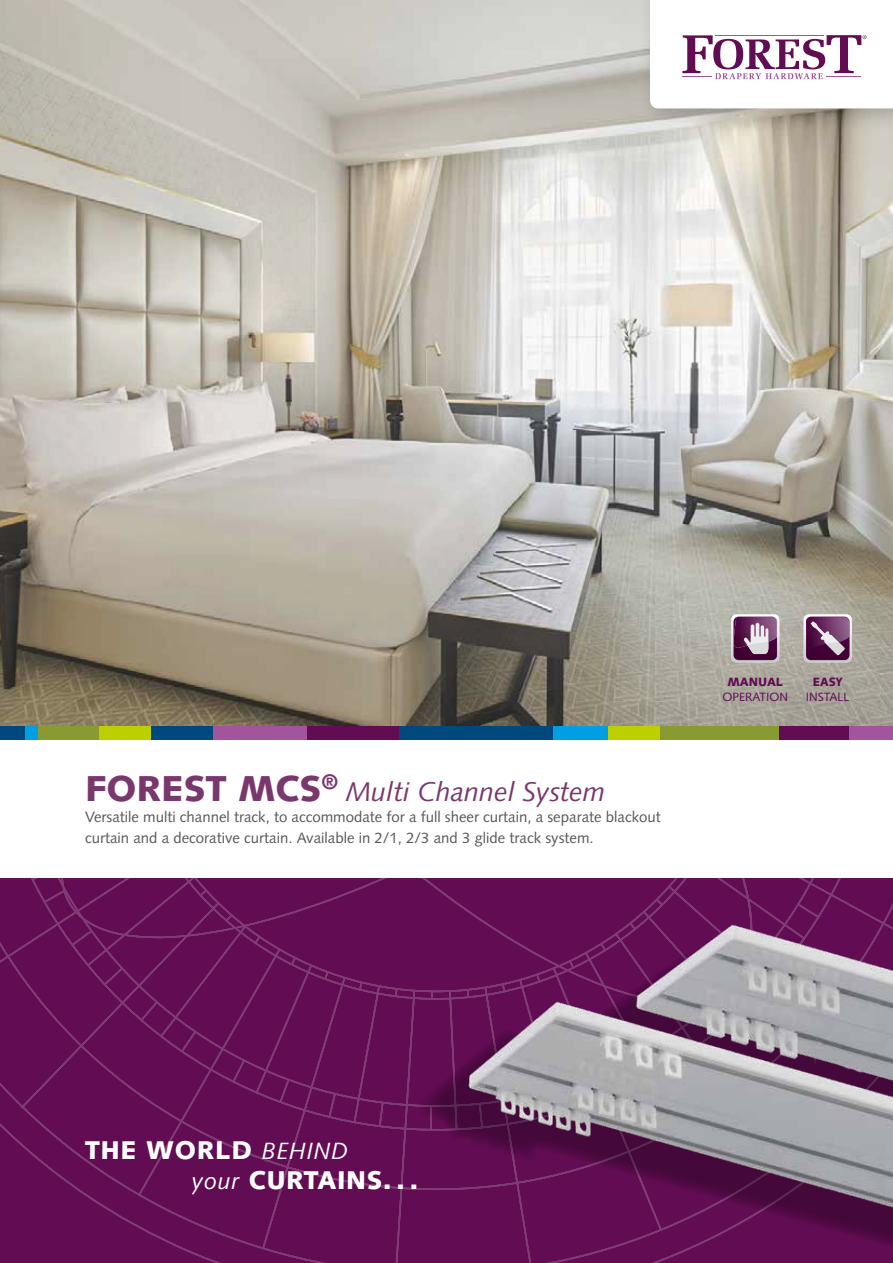
<style>
.page{position:relative;width:893px;height:1263px;background:#fff}
.page>*{position:absolute;margin:0;border:0;box-sizing:border-box;transform-origin:0 0}
.t1{font:italic 27px "Syntax";color:#79376d}
.t2{font:900 25.65px/29.8px "Syntax";letter-spacing:.025em;color:#fff}
.t3{font:15px/21px "Syntax";color:#575756}
.t4{font:12px "Syntax";color:#610c53}
.t5{font:900 12px "Syntax";color:#610c53}
.t6{font:900 12px "Syntax";color:#610c53;scale:.96 1}
.s1{font-weight:900;font-style:normal;font-size:36px}
.s2{font-weight:400;font-style:italic;font-size:23.55px}
</style>
<div class="page">
<img style="left:0;top:0;width:893px;height:727px">
<div style="left:0;top:878px;width:893px;height:385px;background:#610c53"></div>
<div style="left:637px;top:0;width:256px;height:133px;background:#000;opacity:.2"></div>
<svg style="left:650px;top:0;width:243px;height:108px"></svg>
<div style="left:212px;top:727px;width:95px;height:13px;background:#a2559d"></div>
<div style="left:845px;top:727px;width:48px;height:13px;background:#a2559d"></div>
<div style="left:25px;top:727px;width:14px;height:13px;background:#009fe3"></div>
<div style="left:552px;top:727px;width:56px;height:13px;background:#009fe3"></div>
<div style="left:151px;top:727px;width:61px;height:13px;background:#00497f"></div>
<div style="left:399px;top:727px;width:154px;height:13px;background:#00497f"></div>
<div style="left:0;top:727px;width:25px;height:13px;background:#00497f"></div>
<div style="left:307px;top:727px;width:92px;height:13px;background:#610c53"></div>
<div style="left:778px;top:727px;width:70px;height:13px;background:#610c53"></div>
<div style="left:39px;top:727px;width:60px;height:13px;background:#899a32"></div>
<div style="left:659px;top:727px;width:119px;height:13px;background:#899a32"></div>
<div style="left:99px;top:727px;width:52px;height:13px;background:#bccf00"></div>
<div style="left:608px;top:727px;width:52px;height:13px;background:#bccf00"></div>
<svg style="left:731px;top:614px;width:48px;height:48px;background:#926d8b"></svg>
<div style="left:418px;top:1029px;width:475px;height:234px;background:#610c53"></div>
<img style="left:444px;top:904px;width:449px;height:341px">
<svg style="left:804px;top:614px;width:48px;height:48px;background:#875c7f"></svg>
<h1 class="t1" style="left:85px;top:776px;width:522px"><span class="s1">FOREST MCS</span><sup>®</sup> Multi Channel System</h1>
<p class="t3" style="left:85px;top:806px;width:577px">Versatile multi channel track, to accommodate for a full sheer curtain, a separate blackout curtain and a decorative curtain. Available in 2/1, 2/3 and 3 glide track system.</p>
<p class="t5" style="left:727px;top:674px;width:57px">MANUAL</p>
<p class="t4" style="left:722px;top:689px;width:67px">OPERATION</p>
<p class="t6" style="left:813px;top:674px;width:32px">EASY</p>
<p class="t4" style="left:806px;top:689px;width:45px">INSTALL</p>
<h2 class="t2" style="left:192px;top:1135px;width:228px;text-indent:-107px">THE WORLD <span class="s2">BEHIND<br>your</span> CURTAINS. . .</h2>
</div>
